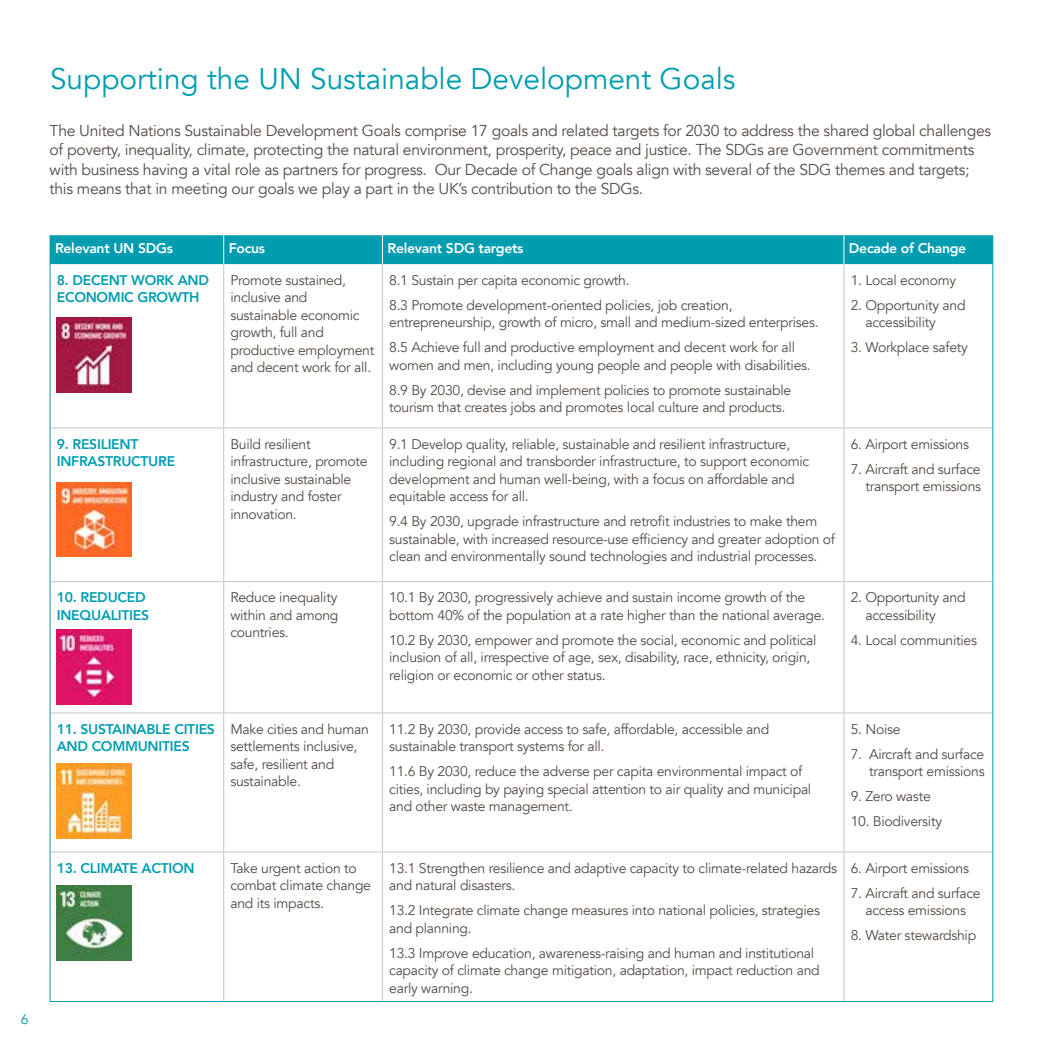
<style>
.page{position:relative;width:1042px;height:1042px;background:#fff}
.page>*{position:absolute;margin:0;border:0;box-sizing:border-box;transform-origin:0 0}
.t1{font:29.75px "Avenir";color:#009db1}
.t2{font:15.75px/19.2px "Avenir";letter-spacing:-.02em;color:#544b45}
.t3{font:14px/17.5px "Avenir";letter-spacing:-.02em;color:#544b45}
.t4{font:800 14px/17.5px "Avenir";letter-spacing:-.02em;color:#009db1}
.t5{font:800 14px "Avenir";letter-spacing:-.02em;color:#fff}
.t6{font:14px "Avenir";color:#009db1}
</style>
<div class="page">
<hr style="left:223px;top:264px;width:1px;height:163px;background:#c6c6c6">
<hr style="left:382px;top:264px;width:1px;height:163px;background:#c6c6c6">
<hr style="left:843px;top:264px;width:1px;height:163px;background:#c6c6c6">
<hr style="left:50px;top:427px;width:174px;height:1px;background:#c6c6c6">
<hr style="left:224px;top:427px;width:158px;height:1px;background:#c6c6c6">
<hr style="left:223px;top:428px;width:1px;height:153px;background:#c6c6c6">
<hr style="left:382px;top:427px;width:462px;height:1px;background:#c6c6c6">
<hr style="left:382px;top:428px;width:1px;height:153px;background:#c6c6c6">
<hr style="left:844px;top:427px;width:148px;height:1px;background:#c6c6c6">
<hr style="left:843px;top:428px;width:1px;height:153px;background:#c6c6c6">
<hr style="left:50px;top:581px;width:174px;height:1px;background:#c6c6c6">
<hr style="left:224px;top:581px;width:158px;height:1px;background:#c6c6c6">
<hr style="left:223px;top:582px;width:1px;height:130px;background:#c6c6c6">
<hr style="left:382px;top:581px;width:462px;height:1px;background:#c6c6c6">
<hr style="left:382px;top:582px;width:1px;height:130px;background:#c6c6c6">
<hr style="left:844px;top:581px;width:148px;height:1px;background:#c6c6c6">
<hr style="left:843px;top:582px;width:1px;height:130px;background:#c6c6c6">
<hr style="left:50px;top:712px;width:174px;height:1px;background:#c6c6c6">
<hr style="left:224px;top:712px;width:158px;height:1px;background:#c6c6c6">
<hr style="left:223px;top:713px;width:1px;height:138px;background:#c6c6c6">
<hr style="left:382px;top:712px;width:462px;height:1px;background:#c6c6c6">
<hr style="left:382px;top:713px;width:1px;height:138px;background:#c6c6c6">
<hr style="left:844px;top:712px;width:148px;height:1px;background:#c6c6c6">
<hr style="left:843px;top:713px;width:1px;height:138px;background:#c6c6c6">
<hr style="left:50px;top:851px;width:174px;height:1px;background:#c6c6c6">
<hr style="left:224px;top:851px;width:158px;height:1px;background:#c6c6c6">
<hr style="left:223px;top:852px;width:1px;height:149px;background:#c6c6c6">
<hr style="left:382px;top:851px;width:462px;height:1px;background:#c6c6c6">
<hr style="left:382px;top:852px;width:1px;height:149px;background:#c6c6c6">
<hr style="left:844px;top:851px;width:148px;height:1px;background:#c6c6c6">
<hr style="left:843px;top:852px;width:1px;height:149px;background:#c6c6c6">
<hr style="left:50px;top:264px;width:1px;height:164px;background:#009db1">
<hr style="left:992px;top:264px;width:1px;height:164px;background:#009db1">
<hr style="left:50px;top:428px;width:1px;height:154px;background:#009db1">
<hr style="left:992px;top:428px;width:1px;height:154px;background:#009db1">
<hr style="left:50px;top:582px;width:1px;height:131px;background:#009db1">
<hr style="left:992px;top:582px;width:1px;height:131px;background:#009db1">
<hr style="left:50px;top:713px;width:1px;height:139px;background:#009db1">
<hr style="left:992px;top:713px;width:1px;height:139px;background:#009db1">
<hr style="left:50px;top:852px;width:1px;height:149px;background:#009db1">
<hr style="left:992px;top:852px;width:1px;height:149px;background:#009db1">
<hr style="left:50px;top:1001px;width:174px;height:1px;background:#009db1">
<hr style="left:224px;top:1001px;width:158px;height:1px;background:#009db1">
<hr style="left:382px;top:1001px;width:462px;height:1px;background:#009db1">
<hr style="left:844px;top:1001px;width:149px;height:1px;background:#009db1">
<svg style="left:50px;top:234px;width:943px;height:30px;background:#0ba1b4"></svg>
<img style="left:57px;top:318px;width:74px;height:74px">
<img style="left:57px;top:482px;width:74px;height:75px">
<img style="left:57px;top:630px;width:74px;height:74px">
<img style="left:57px;top:763px;width:74px;height:75px">
<img style="left:57px;top:885px;width:74px;height:75px">
<p class="t6" style="left:21px;top:1011px;width:9px">6</p>
<h1 class="t1" style="left:50px;top:61px;width:687px">Supporting the UN Sustainable Development Goals</h1>
<p class="t2" style="left:50px;top:121px;width:943px">The United Nations Sustainable Development Goals comprise 17 goals and related targets for 2030 to address the shared global challenges of poverty, inequality, climate, protecting the natural environment, prosperity, peace and justice. The SDGs are Government commitments with business having a vital role as partners for progress. Our Decade of Change goals align with several of the SDG themes and targets; this means that in meeting our goals we play a part in the UK’s contribution to the SDGs.</p>
<p class="t5" style="left:55px;top:237px;width:119px">Relevant UN SDGs</p>
<p class="t5" style="left:229px;top:237px;width:38px">Focus</p>
<p class="t5" style="left:387px;top:237px;width:137px">Relevant SDG targets</p>
<p class="t5" style="left:849px;top:237px;width:119px">Decade of Change</p>
<p class="t4" style="left:57px;top:271px;width:154px">8. DECENT WORK AND<br>ECONOMIC GROWTH</p>
<p class="t3" style="left:230px;top:271px;width:145px">Promote sustained, inclusive and sustainable economic growth, full and productive employment and decent work for all.</p>
<p class="t3" style="left:389px;top:268px;width:345px;line-height:24.8px">8.1 Sustain per capita economic growth.<br>8.3 Promote development-oriented policies, job creation,</p>
<p class="t3" style="left:850px;top:271px;width:107px">1. Local economy</p>
<p class="t3" style="left:865px;top:296px;width:102px;text-indent:-15px">2. Opportunity and accessibility</p>
<p class="t3" style="left:850px;top:339px;width:119px">3. Workplace safety</p>
<p class="t3" style="left:389px;top:310px;width:431px;line-height:25px">entrepreneurship, growth of micro, small and medium-sized enterprises.<br>8.5 Achieve full and productive employment and decent work for all</p>
<p class="t3" style="left:389px;top:353px;width:423px;line-height:25px">women and men, including young people and people with disabilities.<br>8.9 By 2030, devise and implement policies to promote sustainable</p>
<p class="t3" style="left:389px;top:399px;width:398px">tourism that creates jobs and promotes local culture and products.</p>
<p class="t4" style="left:57px;top:435px;width:120px">9. RESILIENT<br>INFRASTRUCTURE</p>
<p class="t3" style="left:230px;top:435px;width:139px">Build resilient infrastructure, promote inclusive sustainable industry and foster innovation.</p>
<p class="t3" style="left:389px;top:435px;width:422px">9.1 Develop quality, reliable, sustainable and resilient infrastructure, including regional and transborder infrastructure, to support economic development and human well-being, with a focus on affordable and equitable access for all.</p>
<p class="t3" style="left:389px;top:513px;width:447px">9.4 By 2030, upgrade infrastructure and retrofit industries to make them sustainable, with increased resource-use efficiency and greater adoption of clean and environmentally sound technologies and industrial processes.</p>
<p class="t4" style="left:57px;top:589px;width:94px">10. REDUCED<br>INEQUALITIES</p>
<p class="t3" style="left:230px;top:589px;width:110px;text-align:justify">Reduce inequality within and among countries.</p>
<p class="t3" style="left:389px;top:589px;width:437px">10.1 By 2030, progressively achieve and sustain income growth of the bottom 40% of the population at a rate higher than the national average.</p>
<p class="t3" style="left:389px;top:631px;width:429px">10.2 By 2030, empower and promote the social, economic and political inclusion of all, irrespective of age, sex, disability, race, ethnicity, origin, religion or economic or other status.</p>
<p class="t3" style="left:850px;top:435px;width:120px">6. Airport emissions</p>
<p class="t3" style="left:850px;top:460px;width:132px;text-align:right">7. Aircraft and surface transport emissions</p>
<p class="t3" style="left:865px;top:589px;width:102px;text-indent:-15px">2. Opportunity and accessibility</p>
<p class="t3" style="left:850px;top:631px;width:128px">4. Local communities</p>
<p class="t4" style="left:57px;top:720px;width:160px">11. SUSTAINABLE CITIES<br>AND COMMUNITIES</p>
<p class="t3" style="left:230px;top:720px;width:140px">Make cities and human settlements inclusive, safe, resilient and sustainable.</p>
<p class="t3" style="left:389px;top:720px;width:381px">11.2 By 2030, provide access to safe, affordable, accessible and sustainable transport systems for all.</p>
<p class="t3" style="left:389px;top:763px;width:424px">11.6 By 2030, reduce the adverse per capita environmental impact of cities, including by paying special attention to air quality and municipal and other waste management.</p>
<p class="t4" style="left:57px;top:859px;width:139px">13. CLIMATE ACTION</p>
<p class="t3" style="left:230px;top:859px;width:142px">Take urgent action to combat climate change and its impacts.</p>
<p class="t3" style="left:389px;top:859px;width:449px">13.1 Strengthen resilience and adaptive capacity to climate-related hazards and natural disasters.</p>
<p class="t3" style="left:389px;top:902px;width:432px">13.2 Integrate climate change measures into national policies, strategies and planning.</p>
<p class="t3" style="left:389px;top:944px;width:432px">13.3 Improve education, awareness-raising and human and institutional capacity of climate change mitigation, adaptation, impact reduction and early warning.</p>
<p class="t3" style="left:850px;top:720px;width:51px">5. Noise</p>
<p class="t3" style="left:850px;top:745px;width:136px;text-align:right">7. Aircraft and surface transport emissions</p>
<p class="t3" style="left:850px;top:788px;width:82px">9. Zero waste</p>
<p class="t3" style="left:850px;top:812px;width:93px">10. Biodiversity</p>
<p class="t3" style="left:850px;top:859px;width:120px">6. Airport emissions</p>
<p class="t3" style="left:850px;top:884px;width:131px;text-align:center">7. Aircraft and surface access emissions</p>
<p class="t3" style="left:850px;top:926px;width:127px">8. Water stewardship</p>
</div>
